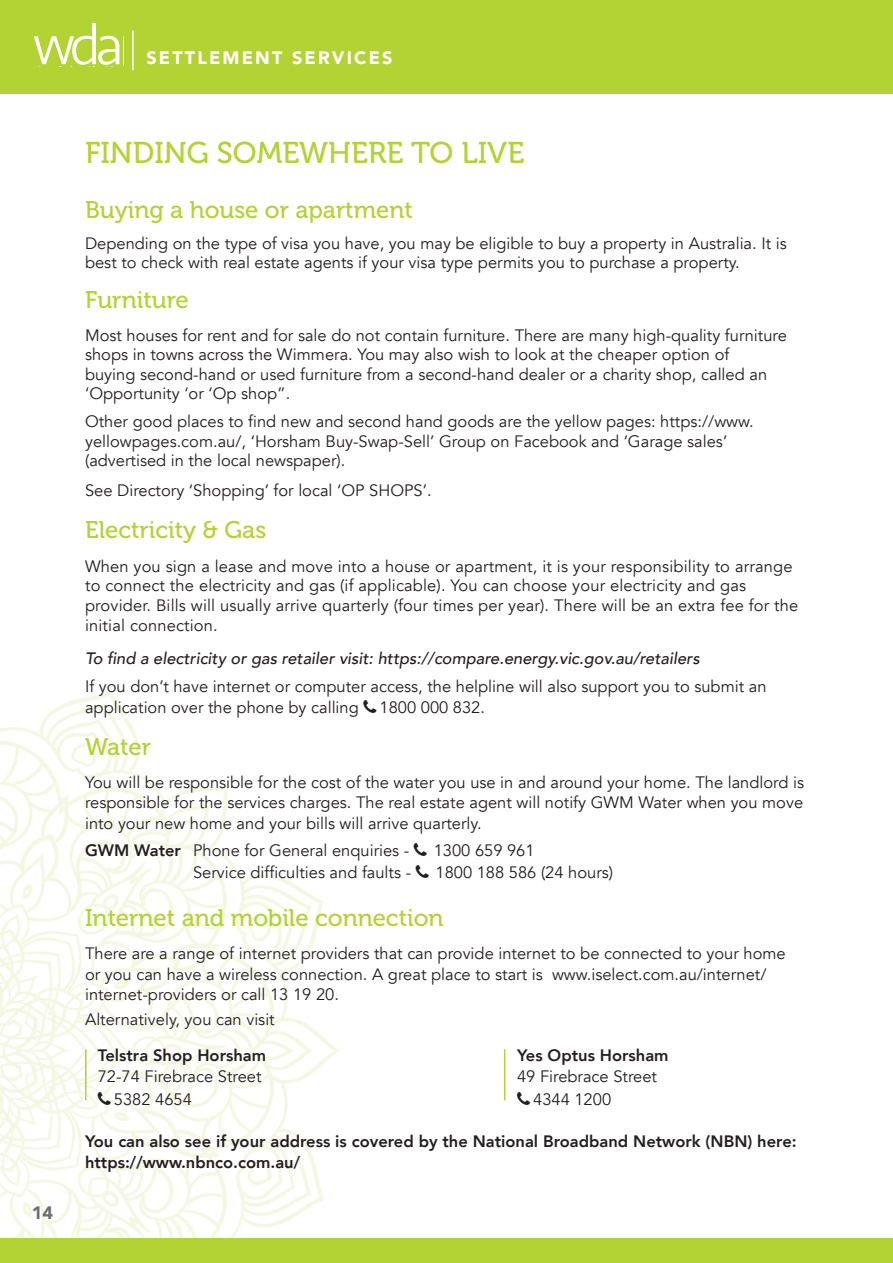
<style>
.page{position:relative;width:893px;height:1263px;background:#fff}
.page>*{position:absolute;margin:0;border:0;box-sizing:border-box;transform-origin:0 0}
.t1{font:30px "Museo 500";color:#b3d234}
.t2{font:24px "Museo 500";color:#b3d234}
.t3{font:600 18.6px "Myriad Pro";color:#fff}
.t4{font:900 18px "Avenir";letter-spacing:.12em;color:#fff}
.t5{font:900 18px "Avenir";color:#6c6d70}
.t6{font:16.5px/19.5px "Avenir";color:#231f20}
.t7{font:800 16.5px/21px "Avenir";color:#231f20}
.t8{font:italic 500 16.5px "Avenir";color:#231f20}
.s1{font-family:"Myriad Pro";font-weight:600;font-size:18.6px}
.s2{font-weight:800}
</style>
<div class="page">
<svg style="left:0;top:691px;width:340px;height:535px"></svg>
<svg style="left:0;top:743px;width:272px;height:495px"></svg>
<div style="left:0;top:1238px;width:893px;height:25px;background:#b3d234"></div>
<div style="left:0;top:0;width:893px;height:94px;background:#b3d234"></div>
<svg style="left:34px;top:23px;width:85px;height:44px"></svg>
<hr style="left:132px;top:30px;width:2px;height:40px;background:#fff">
<hr style="left:504px;top:1049px;width:1px;height:51px;background:#b3d234">
<svg style="left:0;top:884px;width:129px;height:333px"></svg>
<p class="t5" style="left:32px;top:1197px;width:23px">14</p>
<p class="t4" style="left:128px;top:43px;width:266px"><span class="s1">Ser</span>SETTLEMENT SERVICES</p>
<p class="t3" style="left:154px;top:47px;width:41px">vices</p>
<p class="t1" style="left:85px;top:136px;width:441px">FINDING SOMEWHERE TO LIVE</p>
<p class="t2" style="left:85px;top:196px;width:329px">Buying a house or apartment</p>
<p class="t6" style="left:85px;top:233px;width:703px">Depending on the type of visa you have, you may be eligible to buy a property in Australia. It is best to check with real estate agents if your visa type permits you to purchase a property.</p>
<p class="t2" style="left:85px;top:287px;width:105px">Furniture</p>
<p class="t6" style="left:85px;top:326px;width:703px">Most houses for rent and for sale do not contain furniture. There are many high-quality furniture shops in towns across the Wimmera. You may also wish to look at the cheaper option of<br>buying second-hand or used furniture from a second-hand dealer or a charity shop, called an ‘Opportunity ‘or ‘Op shop”.</p>
<p class="t6" style="left:85px;top:412px;width:670px">Other good places to find new and second hand goods are the yellow pages: https://www. yellowpages.com.au/, ‘Horsham Buy-Swap-Sell’ Group on Facebook and ‘Garage sales’ (advertised in the local newspaper).</p>
<p class="t6" style="left:85px;top:481px;width:348px">See Directory ‘Shopping’ for local ‘OP SHOPS’.</p>
<p class="t2" style="left:85px;top:517px;width:183px">Electricity &amp; Gas</p>
<p class="t6" style="left:85px;top:557px;width:715px">When you sign a lease and move into a house or apartment, it is your responsibility to arrange to connect the electricity and gas (if applicable). You can choose your electricity and gas provider. Bills will usually arrive quarterly (four times per year). There will be an extra fee for the initial connection.</p>
<p class="t8" style="left:85px;top:648px;width:616px">To find a electricity or gas retailer visit: https://compare.energy.vic.gov.au/retailers</p>
<p class="t6" style="left:85px;top:676px;width:683px;line-height:21px">If you don’t have internet or computer access, the helpline will also support you to submit an application over the phone by calling</p>
<p class="t6" style="left:380px;top:697px;width:107px">1800 000 832.</p>
<p class="t2" style="left:85px;top:733px;width:67px">Water</p>
<p class="t6" style="left:85px;top:773px;width:721px">You will be responsible for the cost of the water you use in and around your home. The landlord is responsible for the services charges. The real estate agent will notify GWM Water when you move</p>
<p class="t6" style="left:85px;top:814px;width:398px">into your new home and your bills will arrive quarterly.</p>
<p class="t6" style="left:85px;top:840px;width:326px"><span class="s2">GWM Water</span> Phone for General enquiries -</p>
<p class="t6" style="left:434px;top:840px;width:102px">1300 659 961</p>
<p class="t6" style="left:193px;top:863px;width:220px">Service difficulties and faults -</p>
<p class="t6" style="left:435px;top:863px;width:179px">1800 188 586 (24 hours)</p>
<p class="t2" style="left:85px;top:904px;width:360px">Internet and mobile connection</p>
<p class="t6" style="left:85px;top:943px;width:702px;line-height:21px">There are a range of internet providers that can provide internet to be connected to your home or you can have a wireless connection. A great place to start is www.iselect.com.au/internet/</p>
<p class="t6" style="left:85px;top:985px;width:255px">internet-providers or call 13 19 20.</p>
<p class="t6" style="left:85px;top:1010px;width:191px">Alternatively, you can visit</p>
<p class="t7" style="left:98px;top:1045px;width:170px">Telstra Shop Horsham</p>
<p class="t7" style="left:517px;top:1045px;width:153px">Yes Optus Horsham</p>
<p class="t6" style="left:98px;top:1067px;width:165px">72-74 Firebrace Street</p>
<p class="t6" style="left:517px;top:1067px;width:141px">49 Firebrace Street</p>
<p class="t6" style="left:114px;top:1089px;width:79px">5382 4654</p>
<p class="t6" style="left:533px;top:1089px;width:79px">4344 1200</p>
<p class="t7" style="left:85px;top:1130px;width:713px">You can also see if your address is covered by the National Broadband Network (NBN) here: https://www.nbnco.com.au/</p>
</div>
